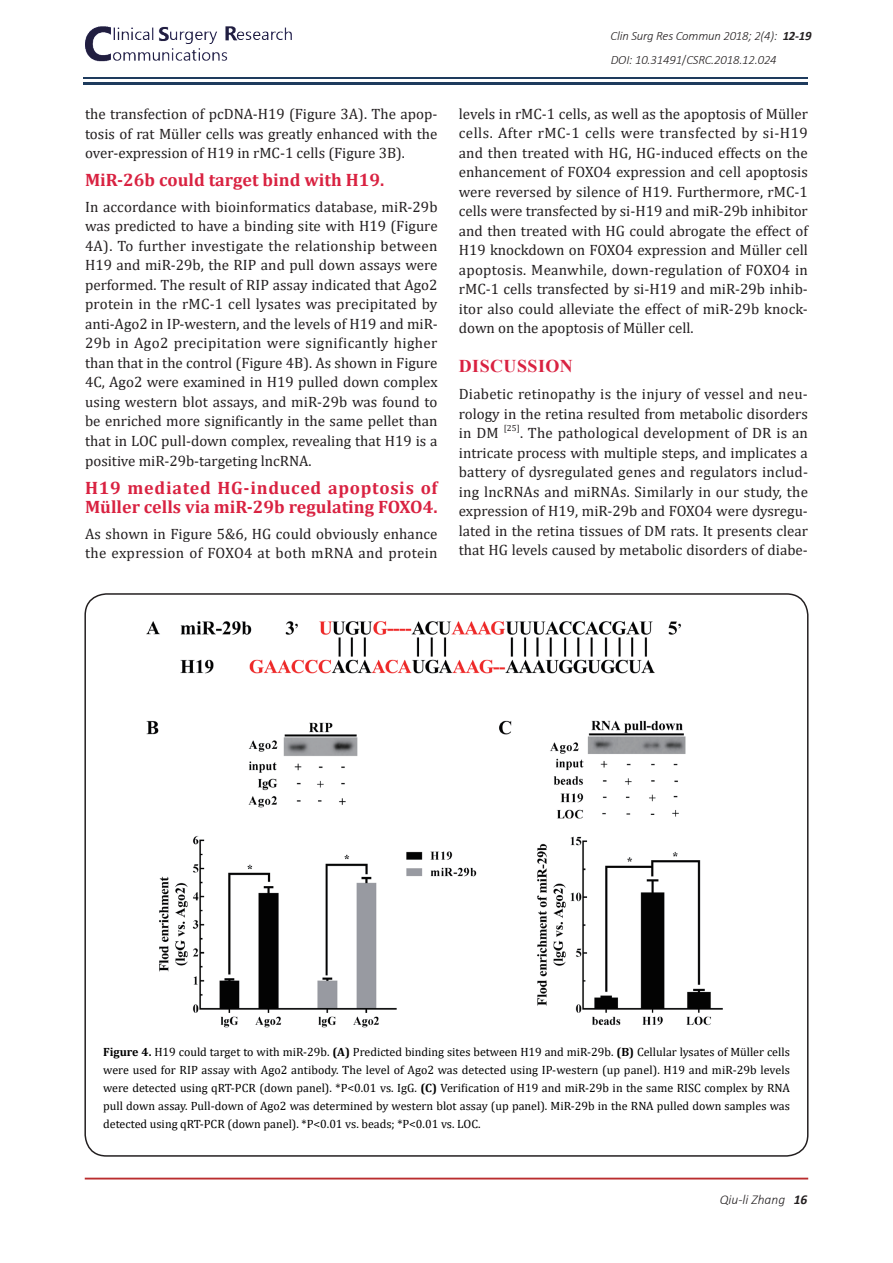
<style>
.page{position:relative;width:893px;height:1263px;background:#fff}
.page>*{position:absolute;margin:0;border:0;box-sizing:border-box;transform-origin:0 0}
.t1{font:700 18px/19.5px "Cambria";color:#d92241}
.t2{font:700 18px "Times New Roman";letter-spacing:.025em;color:#d92241}
.t3{font:15px/19.5px "Cambria";color:#231f20;text-align:justify}
.t4{font:italic 300 13.5px "Calibri";color:#231f20}
.t5{font:italic 300 12.75px "Calibri";letter-spacing:-.015em;color:#231f20}
.t6{font:12px/18px "Cambria";color:#000;text-align:justify}
.t7{font:8.7px "Cambria";color:#231f20}
.s1{font-weight:700}
.s2{font-style:normal}
</style>
<div class="page">
<hr style="left:85px;top:1178px;width:723px;height:1px;background:#ba2d2e">
<img style="left:85px;top:26px;width:207px;height:36px">
<hr style="left:84px;top:78px;width:724px;height:1px;background:#1e3b5d">
<hr style="left:84px;top:82px;width:724px;height:3px;background:#1e3b5d">
<img style="left:146px;top:621px;width:577px;height:407px">
<p class="t5" style="left:611px;top:28px;width:203px">Clin Surg Res Commun 2018; 2(4): <span class="s1">12-19</span></p>
<p class="t3" style="left:85px;top:105px;width:354px">the transfection of pcDNA-H19 (Figure 3A). The apop&shy;tosis of rat Müller cells was greatly enhanced with the over-expression of H19 in rMC-1 cells (Figure 3B).</p>
<p class="t1" style="left:85px;top:170px;width:301px">MiR-26b could target bind with H19.</p>
<p class="t3" style="left:85px;top:197px;width:354px">In accordance with bioinformatics database, miR-29b was predicted to have a binding site with H19 (Figure 4A). To further investigate the relationship between H19 and miR-29b, the RIP and pull down assays were performed. The result of RIP assay indicated that Ago2 protein in the rMC-1 cell lysates was precipitated by anti-Ago2 in IP-western, and the levels of H19 and miR-29b in Ago2 precipitation were significantly higher than that in the control (Figure 4B). As shown in Figure 4C, Ago2 were examined in H19 pulled down complex using western blot assays, and miR-29b was found to be enriched more significantly in the same pellet than that in LOC pull-down complex, revealing that H19 is a positive miR-29b-targeting lncRNA.</p>
<p class="t1" style="left:85px;top:477px;width:354px">H19 mediated HG-induced apoptosis of<br>Müller cells via miR-29b regulating FOXO4.</p>
<p class="t3" style="left:85px;top:524px;width:354px">As shown in Figure 5&amp;6, HG could obviously enhance the expression of FOXO4 at both mRNA and protein</p>
<p class="t5" style="left:611px;top:52px;width:168px">DOI: 10.31491<span class="s2">/</span>CSRC.2018.12.024</p>
<p class="t3" style="left:459px;top:104px;width:351px">levels in rMC-1 cells, as well as the apoptosis of Müller cells. After rMC-1 cells were transfected by si-H19 and then treated with HG, HG-induced effects on the enhancement of FOXO4 expression and cell apoptosis were reversed by silence of H19. Furthermore, rMC-1 cells were transfected by si-H19 and miR-29b inhibitor and then treated with HG could abrogate the effect of H19 knockdown on FOXO4 expression and Müller cell apoptosis. Meanwhile, down-regulation of FOXO4 in rMC-1 cells transfected by si-H19 and miR-29b inhib&shy;itor also could alleviate the effect of miR-29b knock&shy;down on the apoptosis of Müller cell.</p>
<p class="t2" style="left:459px;top:353px;width:116px">DISCUSSION</p>
<p class="t3" style="left:459px;top:384px;width:351px">Diabetic retinopathy is the injury of vessel and neu&shy;rology in the retina resulted from metabolic disorders in DM</p>
<p class="t7" style="left:504px;top:423px;width:18px">[25]</p>
<p class="t3" style="left:459px;top:423px;width:351px;text-indent:61px">. The pathological development of DR is an intricate process with multiple steps, and implicates a battery of dysregulated genes and regulators includ&shy;ing lncRNAs and miRNAs. Similarly in our study, the expression of H19, miR-29b and FOXO4 were dysregu&shy;lated in the retina tissues of DM rats. It presents clear that HG levels caused by metabolic disorders of diabe-</p>
<p class="t6" style="left:103px;top:1043px;width:688px"><span class="s1">Figure 4.</span> H19 could target to with miR-29b. <span class="s1">(A)</span> Predicted binding sites between H19 and miR-29b. <span class="s1">(B)</span> Cellular lysates of Müller cells were used for RIP assay with Ago2 antibody. The level of Ago2 was detected using IP-western (up panel). H19 and miR-29b levels were detected using qRT-PCR (down panel). *P&lt;0.01 vs. IgG. <span class="s1">(C)</span> Verification of H19 and miR-29b in the same RISC complex by RNA pull down assay. Pull-down of Ago2 was determined by western blot assay (up panel). MiR-29b in the RNA pulled down samples was detected using qRT-PCR (down panel). *P&lt;0.01 vs. beads; *P&lt;0.01 vs. LOC.</p>
<p class="t4" style="left:720px;top:1191px;width:89px">Qiu-li Zhang <span class="s1">16</span></p>
</div>
